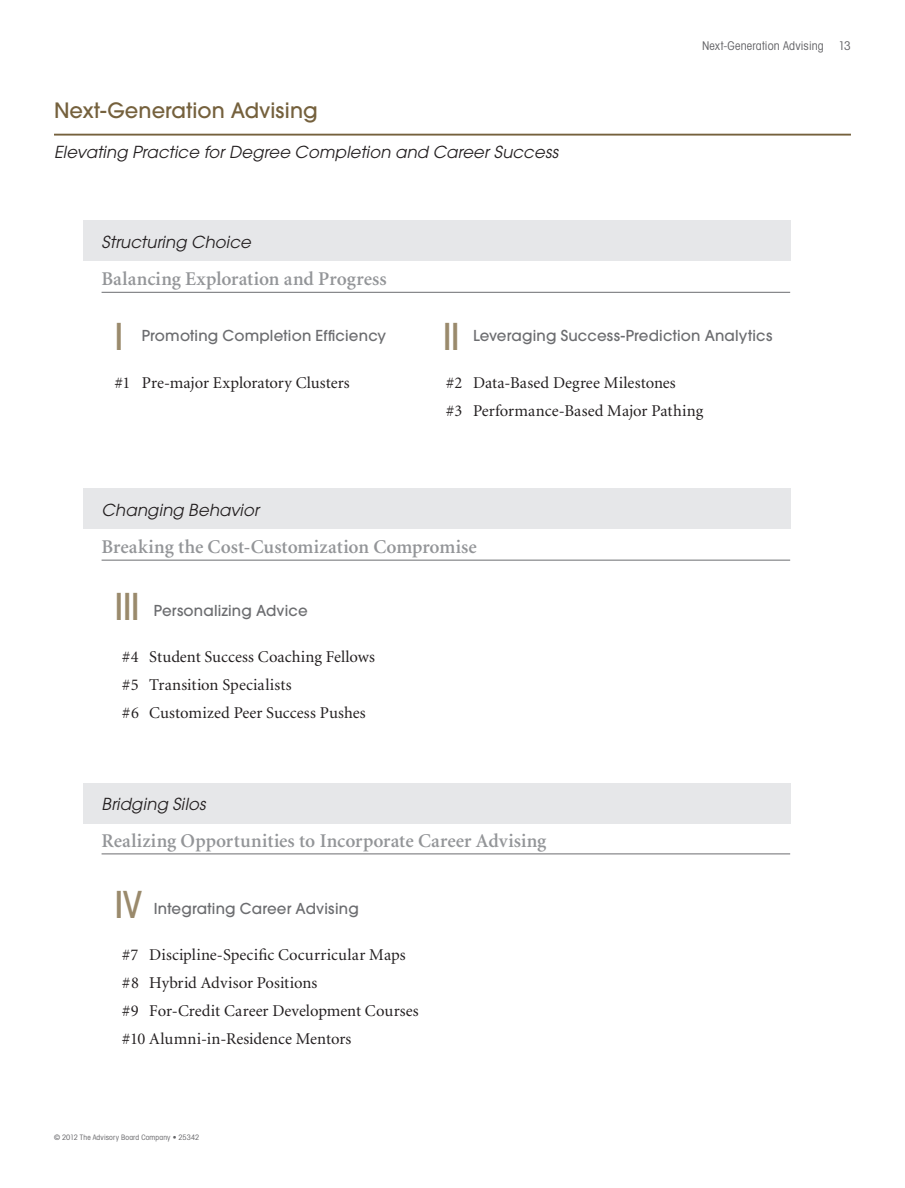
<style>
.page{position:relative;width:905px;height:1188px;background:#fff}
.page>*{position:absolute;margin:0;border:0;box-sizing:border-box;transform-origin:0 0}
.t1{font:500 condensed 37.5px "Avant Garde";color:#9a8a6c}
.t2{font:500 21px "Avant Garde";color:#75613d}
.t3{font:600 19.5px "Minion";color:#939598}
.t4{font:16.5px/27.9px "Minion";letter-spacing:.005em;color:#231f20}
.t5{font:italic 16.5px "Avant Garde";letter-spacing:.01em;color:#231f20}
.t6{font:500 15px "Avant Garde";letter-spacing:.015em;color:#6c6d70}
.t7{font:condensed 12px "Avant Garde";letter-spacing:.01em;color:#636366}
.t8{font:condensed 7.5px "Avant Garde";letter-spacing:.02em;color:#636366}
</style>
<div class="page">
<hr style="left:54px;top:134px;width:796px;height:2px;background:#75613d">
<div style="left:83px;top:221px;width:707px;height:40px;background:#e6e7e9"></div>
<div style="left:83px;top:488px;width:707px;height:40px;background:#e6e7e9"></div>
<div style="left:83px;top:783px;width:707px;height:41px;background:#e6e7e9"></div>
<hr style="left:102px;top:560px;width:688px;height:1px;background:#6c6d70">
<hr style="left:102px;top:854px;width:688px;height:1px;background:#6c6d70">
<hr style="left:102px;top:292px;width:688px;height:1px;background:#6c6d70">
<p class="t2" style="left:54px;top:102px;width:265px">Next-Generation Advising</p>
<p class="t5" style="left:54px;top:146px;width:506px">Elevating Practice for Degree Completion and Career Success</p>
<p class="t7" style="left:702px;top:41px;width:150px">Next-Generation Advising 13</p>
<p class="t5" style="left:102px;top:236px;width:151px">Structuring Choice</p>
<p class="t3" style="left:102px;top:271px;width:287px">Balancing Exploration and Progress</p>
<p class="t6" style="left:142px;top:330px;width:246px">Promoting Completion Efficiency</p>
<p class="t4" style="left:115px;top:370px;width:236px">#1 Pre-major Exploratory Clusters</p>
<h1 class="t1" style="left:115px;top:323px;width:10px">I</h1>
<h1 class="t1" style="left:443px;top:323px;width:18px">II</h1>
<p class="t6" style="left:473px;top:330px;width:301px">Leveraging Success-Prediction Analytics</p>
<p class="t4" style="left:446px;top:370px;width:259px">#2 Data-Based Degree Milestones<br>#3 Performance-Based Major Pathing</p>
<p class="t5" style="left:102px;top:504px;width:159px">Changing Behavior</p>
<p class="t3" style="left:102px;top:539px;width:377px">Breaking the Cost-Customization Compromise</p>
<h1 class="t1" style="left:115px;top:593px;width:26px">III</h1>
<p class="t6" style="left:154px;top:604px;width:155px">Personalizing Advice</p>
<p class="t4" style="left:122px;top:644px;width:254px">#4 Student Success Coaching Fellows #5 Transition Specialists<br>#6 Customized Peer Success Pushes</p>
<p class="t5" style="left:102px;top:798px;width:106px">Bridging Silos</p>
<p class="t3" style="left:102px;top:833px;width:446px">Realizing Opportunities to Incorporate Career Advising</p>
<h1 class="t1" style="left:115px;top:891px;width:29px">IV</h1>
<p class="t6" style="left:154px;top:903px;width:206px">Integrating Career Advising</p>
<p class="t4" style="left:122px;top:943px;width:298px">#7 Discipline-Specific Cocurricular Maps #8 Hybrid Advisor Positions<br>#9 For-Credit Career Development Courses #10 Alumni-in-Residence Mentors</p>
<p class="t8" style="left:54px;top:1134px;width:147px">© 2012 The Advisory Board Company • 25342</p>
</div>
